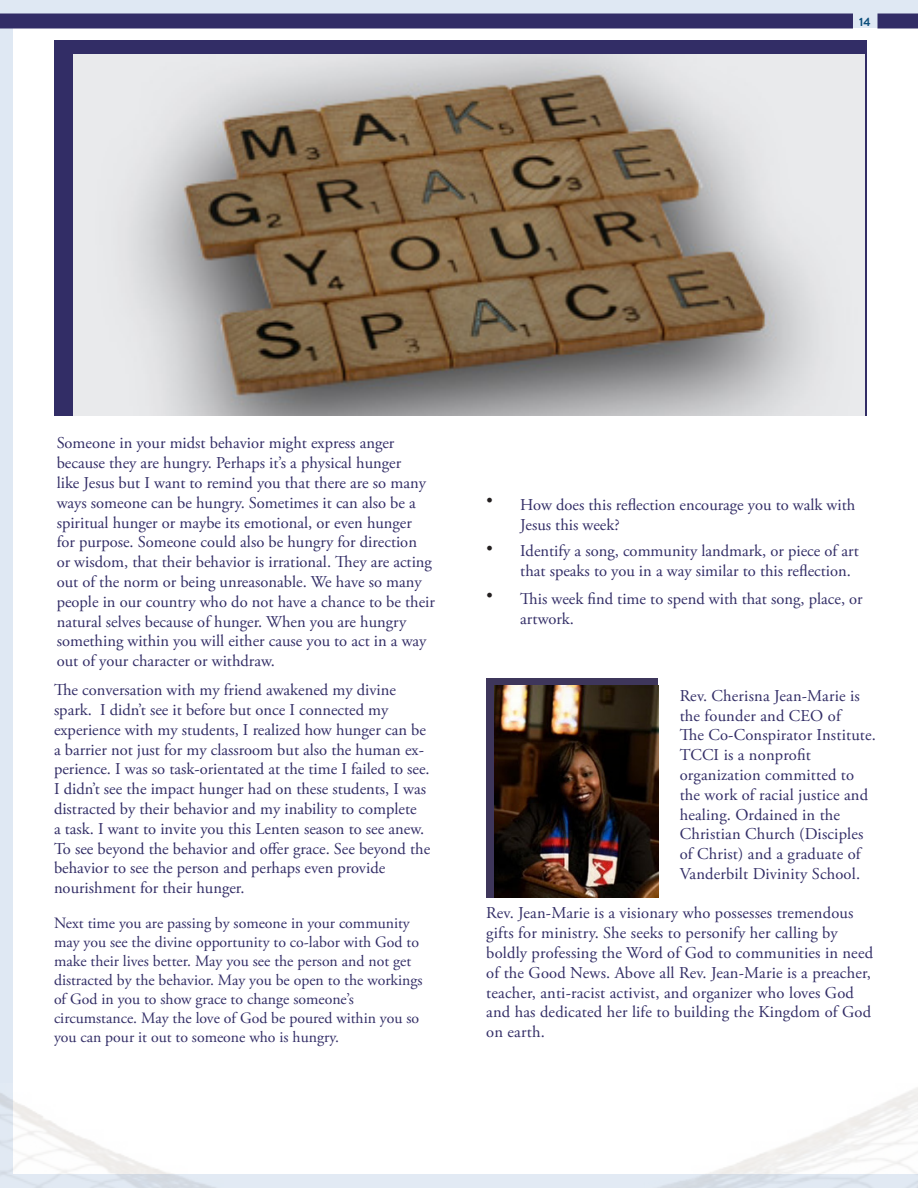
<style>
.page{position:relative;width:918px;height:1188px;background:#dfe8f3}
.page>*{position:absolute;margin:0;border:0;box-sizing:border-box;transform-origin:0 0}
.t1{font:18px "Minion Pro";color:#231f20}
.Angie_Sans_Std_Lft_1{font:16.5px/19.8px "Adobe Garamond Pro";color:#322d66}
.Angie_Sans_Std_Lft_1-2{font:15.75px/18.9px "Adobe Garamond Pro";color:#322d66}
.t2{font:700 12px "Brandon Grotesque";color:#0b5581}
</style>
<div class="page">
<div style="left:14px;top:28px;width:904px;height:1146px;background:#fff"></div>
<div style="left:878px;top:14px;width:40px;height:14px;background:#322d66"></div>
<div style="left:0;top:14px;width:853px;height:14px;background:#322d66"></div>
<img style="left:0;top:1084px;width:918px;height:104px">
<div style="left:54px;top:40px;width:812px;height:376px;background:#322d66"></div>
<img style="left:73px;top:55px;width:792px;height:361px">
<div style="left:486px;top:678px;width:172px;height:220px;background:#3e365b"></div>
<img style="left:495px;top:686px;width:163px;height:212px">
<p class="t2" style="left:859px;top:14px;width:13px">14</p>
<p class="Angie_Sans_Std_Lft_1" style="left:57px;top:434px;width:380px">Someone in your midst behavior might express anger because they are hungry. Perhaps it’s a physical hunger<br>like Jesus but I want to remind you that there are so many ways someone can be hungry. Sometimes it can also be a spiritual hunger or maybe its emotional, or even hunger<br>for purpose. Someone could also be hungry for direction<br>or wisdom, that their behavior is irrational. They are acting out of the norm or being unreasonable. We have so many people in our country who do not have a chance to be their natural selves because of hunger. When you are hungry something within you will either cause you to act in a way out of your character or withdraw.</p>
<p class="Angie_Sans_Std_Lft_1" style="left:54px;top:681px;width:377px">The conversation with my friend awakened my divine spark. I didn’t see it before but once I connected my experience with my students, I realized how hunger can be a barrier not just for my classroom but also the human ex&shy;perience. I was so task-orientated at the time I failed to see.<br>I didn’t see the impact hunger had on these students, I was</p>
<p class="Angie_Sans_Std_Lft_1" style="left:54px;top:799px;width:378px">distracted by their behavior and my inability to complete<br>a task. I want to invite you this Lenten season to see anew.<br>To see beyond the behavior and offer grace. See beyond the behavior to see the person and perhaps even provide</p>
<p class="Angie_Sans_Std_Lft_1" style="left:54px;top:879px;width:192px">nourishment for their hunger.</p>
<p class="Angie_Sans_Std_Lft_1-2" style="left:54px;top:914px;width:370px">Next time you are passing by someone in your community may you see the divine opportunity to co-labor with God to make their lives better. May you see the person and not get distracted by the behavior. May you be open to the workings of God in you to show grace to change someone’s</p>
<p class="Angie_Sans_Std_Lft_1-2" style="left:54px;top:1009px;width:367px">circumstance. May the love of God be poured within you so you can pour it out to someone who is hungry.</p>
<p class="t1" style="left:486px;top:487px;width:9px">•</p>
<p class="t1" style="left:486px;top:534px;width:9px">•</p>
<p class="t1" style="left:486px;top:582px;width:9px">•</p>
<p class="Angie_Sans_Std_Lft_1" style="left:520px;top:495px;width:336px">How does this reflection encourage you to walk with<br>Jesus this week?</p>
<p class="Angie_Sans_Std_Lft_1" style="left:520px;top:542px;width:340px">Identify a song, community landmark, or piece of art that speaks to you in a way similar to this reflection.</p>
<p class="Angie_Sans_Std_Lft_1" style="left:520px;top:590px;width:344px">This week find time to spend with that song, place, or artwork.</p>
<p class="Angie_Sans_Std_Lft_1" style="left:680px;top:686px;width:182px">Rev. Cherisna Jean-Marie is the founder and CEO of</p>
<p class="Angie_Sans_Std_Lft_1" style="left:680px;top:726px;width:198px">The Co-Conspirator Institute.<br>TCCI is a nonprofit</p>
<p class="Angie_Sans_Std_Lft_1" style="left:680px;top:766px;width:190px">organization committed to the work of racial justice and healing. Ordained in the<br>Christian Church (Disciples of Christ) and a graduate of<br>Vanderbilt Divinity School.</p>
<p class="Angie_Sans_Std_Lft_1" style="left:486px;top:904px;width:388px">Rev. Jean-Marie is a visionary who possesses tremendous gifts for ministry. She seeks to personify her calling by boldly professing the Word of God to communities in need of the Good News. Above all Rev. Jean-Marie is a preacher, teacher, anti-racist activist, and organizer who loves God and has dedicated her life to building the Kingdom of God on earth.</p>
</div>
